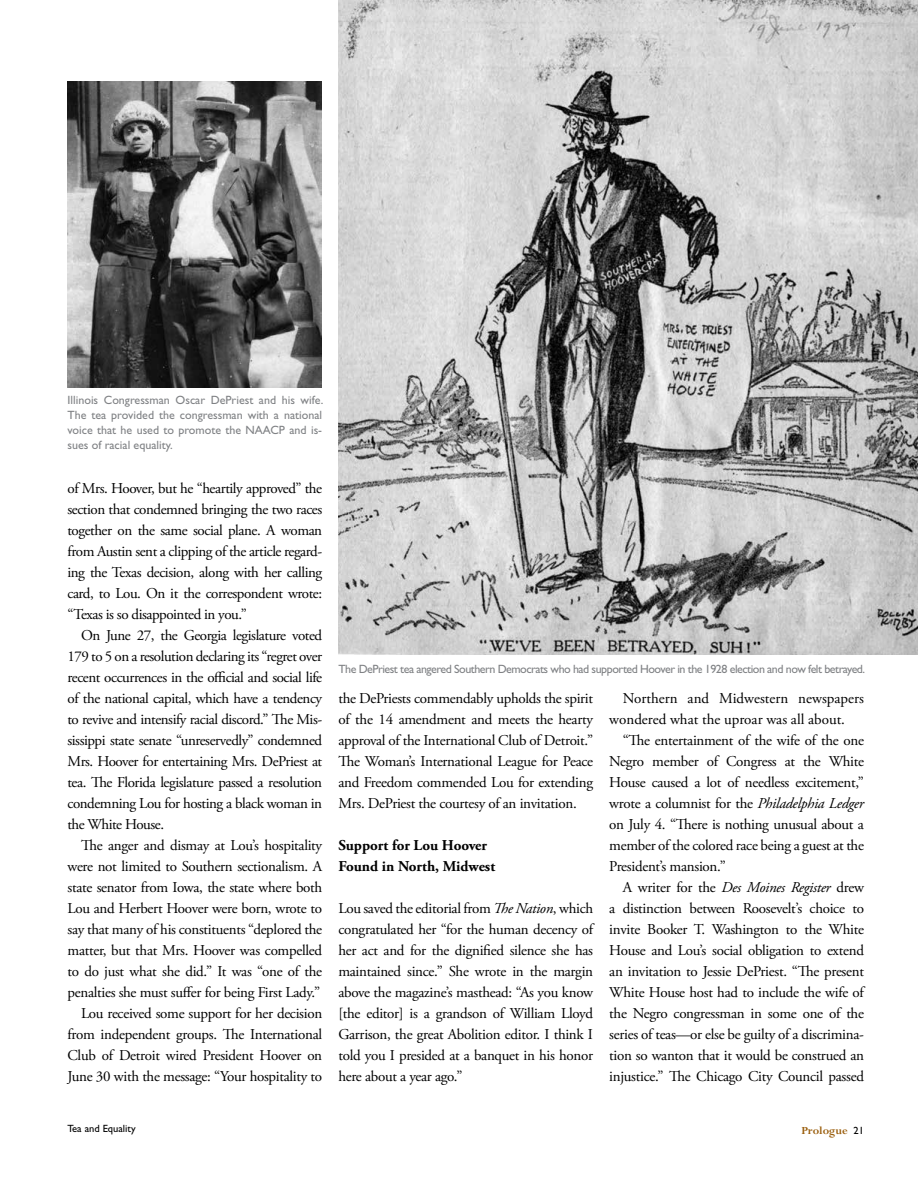
<style>
.page{position:relative;width:918px;height:1188px;background:#fff}
.page>*{position:absolute;margin:0;border:0;box-sizing:border-box;transform-origin:0 0}
.t1{font:15px/21px "Adobe Garamond Pro";letter-spacing:-.02em;color:#000;text-align:justify}
.t2{font:15px/21px "Adobe Garamond Pro";color:#000}
.t3{font:700 15px/21px "Adobe Garamond Pro";color:#000}
.t4{font:12px/15px "Gill Sans Std";letter-spacing:-.04em;color:#808285;text-align:justify}
.t5{font:700 12px "Perpetua Std";color:#9b5f0e}
.t6{font:10.5px "Gill Sans Std";color:#000}
.s1{font-style:italic}
.s2{font-family:"Gill Sans Std";font-weight:400;font-size:10.5px;color:#000}
</style>
<div class="page">
<img style="left:338px;top:0;width:580px;height:654px">
<img style="left:68px;top:81px;width:253px;height:306px">
<p class="t4" style="left:68px;top:393px;width:257px">Illinois Congressman Oscar DePriest and his wife.<br>The tea provided the congressman with a national voice that he used to promote the NAACP and is&shy;sues of racial equality.</p>
<p class="t1" style="left:68px;top:478px;width:256px">of Mrs. Hoover, but he “heartily approved” the section that condemned bringing the two races together on the same social plane. A woman from Austin sent a clipping of the article regard&shy;ing the Texas decision, along with her calling card, to Lou. On it the correspondent wrote: “Texas is so disappointed in you.”</p>
<p class="t1" style="left:68px;top:625px;width:256px;text-indent:14px">On June 27, the Georgia legislature voted 179 to 5 on a resolution declaring its “regret over recent occurrences in the official and social life of the national capital, which have a tendency to revive and intensify racial discord.” The Mis&shy;sissippi state senate “unreservedly” condemned Mrs. Hoover for entertaining Mrs. DePriest at tea. The Florida legislature passed a resolution condemning Lou for hosting a black woman in the White House.</p>
<p class="t1" style="left:68px;top:835px;width:256px;text-align:right">The anger and dismay at Lou’s hospitality were not limited to Southern sectionalism. A state senator from Iowa, the state where both Lou and Herbert Hoover were born, wrote to say that many of his constituents “deplored the matter, but that Mrs. Hoover was compelled to do just what she did.” It was “one of the penalties she must suffer for being First Lady.” Lou received some support for her decision from independent groups. The International Club of Detroit wired President Hoover on June 30 with the message: “Your hospitality to</p>
<p class="t4" style="left:338px;top:662px;width:528px">The DePriest tea angered Southern Democrats who had supported Hoover in the 1928 election and now felt betrayed.</p>
<p class="t1" style="left:338px;top:688px;width:256px">the DePriests commendably upholds the spirit of the 14 amendment and meets the hearty approval of the International Club of Detroit.” The Woman’s International League for Peace and Freedom commended Lou for extending Mrs. DePriest the courtesy of an invitation.</p>
<p class="t3" style="left:338px;top:835px;width:158px">Support for Lou Hoover<br>Found in North, Midwest</p>
<p class="t1" style="left:338px;top:898px;width:256px">Lou saved the editorial from <span class="s1">The Nation</span>, which congratulated her “for the human decency of her act and for the dignified silence she has maintained since.” She wrote in the margin above the magazine’s masthead: “As you know [the editor] is a grandson of William Lloyd Garrison, the great Abolition editor. I think I told you I presided at a banquet in his honor here about a year ago.”</p>
<p class="t2" style="left:609px;top:688px;width:256px;text-indent:14px">Northern and Midwestern newspapers wondered what the uproar was all about.</p>
<p class="t1" style="left:609px;top:730px;width:256px;text-indent:14px">“The entertainment of the wife of the one Negro member of Congress at the White House caused a lot of needless excitement,” wrote a columnist for the <span class="s1">Philadelphia Ledger </span>on July 4. “There is nothing unusual about a member of the colored race being a guest at the President’s mansion.”</p>
<p class="t1" style="left:609px;top:877px;width:256px;text-indent:14px">A writer for the <span class="s1">Des Moines Register</span> drew a distinction between Roosevelt’s choice to invite Booker T. Washington to the White House and Lou’s social obligation to extend an invitation to Jessie DePriest. “The present White House host had to include the wife of the Negro congressman in some one of the series of teas—or else be guilty of a discrimina&shy;tion so wanton that it would be construed an injustice.” The Chicago City Council passed</p>
<p class="t6" style="left:68px;top:1122px;width:70px">Tea and Equality</p>
<p class="t5" style="left:801px;top:1124px;width:64px">Prologue <span class="s2">21</span></p>
</div>
